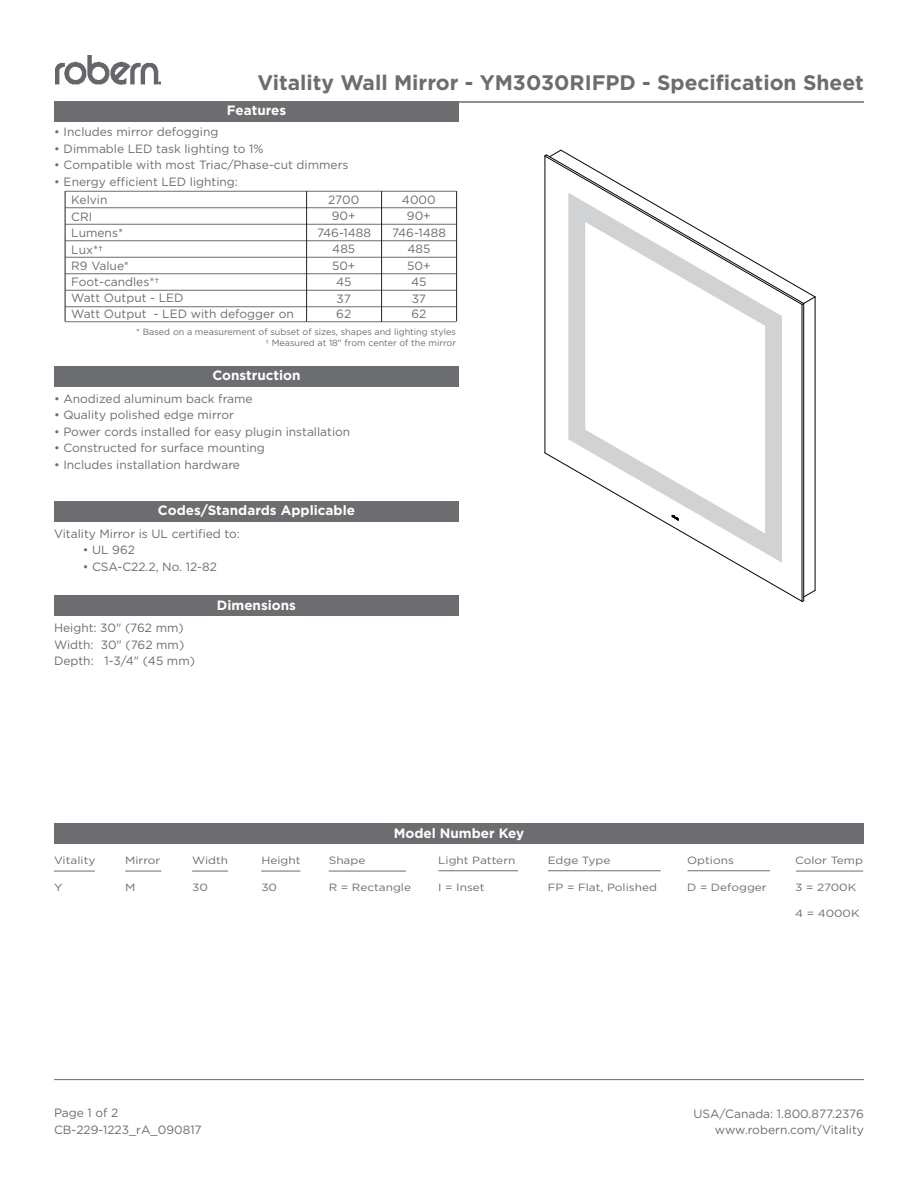
<style>
.page{position:relative;width:918px;height:1188px;background:#fff}
.page>*{position:absolute;margin:0;border:0;box-sizing:border-box;transform-origin:0 0}
.t1{font:700 21px "Gotham";color:#6c6d70}
.t2{font:700 13.5px "Gotham";color:#fff}
.t3{font:12px/16.4px "Gotham";color:#6c6d70}
.t4{font:10.5px "Gotham";color:#6c6d70;scale:1.13 1}
.t5{font:9px/10.5px "Gotham";color:#6c6d70;text-align:right}
</style>
<div class="page">
<hr style="left:54px;top:1079px;width:810px;height:1px;background:#6c6d70">
<div style="left:54px;top:101px;width:405px;height:21px;background:#6c6d70"></div>
<div style="left:54px;top:366px;width:405px;height:20px;background:#6c6d70"></div>
<div style="left:54px;top:596px;width:405px;height:20px;background:#6c6d70"></div>
<div style="left:54px;top:501px;width:405px;height:20px;background:#6c6d70"></div>
<hr style="left:54px;top:101px;width:810px;height:2px;background:#6c6d70">
<div style="left:54px;top:824px;width:810px;height:20px;background:#6c6d70"></div>
<hr style="left:125px;top:871px;width:36px;height:1px;background:#6c6d70">
<hr style="left:54px;top:871px;width:41px;height:1px;background:#6c6d70">
<hr style="left:688px;top:870px;width:82px;height:1px;background:#6c6d70">
<hr style="left:548px;top:870px;width:113px;height:1px;background:#6c6d70">
<hr style="left:438px;top:870px;width:80px;height:1px;background:#6c6d70">
<img style="left:56px;top:56px;width:104px;height:28px">
<hr style="left:329px;top:871px;width:77px;height:1px;background:#6c6d70">
<hr style="left:796px;top:871px;width:67px;height:1px;background:#6c6d70">
<hr style="left:192px;top:871px;width:36px;height:1px;background:#6c6d70">
<hr style="left:261px;top:871px;width:39px;height:1px;background:#6c6d70">
<svg style="left:568px;top:305px;width:214px;height:147px;fill:#d1d2d4"></svg>
<hr style="left:815px;top:297px;width:1px;height:293px;background:#050504">
<hr style="left:545px;top:156px;width:1px;height:297px;background:#050504">
<hr style="left:803px;top:303px;width:1px;height:297px;background:#050504">
<hr style="left:802px;top:304px;width:1px;height:297px;background:#050504">
<svg style="left:545px;top:150px;width:271px;height:155px"></svg>
<svg style="left:585px;top:222px;width:180px;height:230px"></svg>
<svg style="left:545px;top:452px;width:271px;height:150px"></svg>
<hr style="left:65px;top:208px;width:391px;height:1px;background:#6c6d70">
<hr style="left:65px;top:191px;width:391px;height:1px;background:#6c6d70">
<hr style="left:65px;top:224px;width:391px;height:1px;background:#6c6d70">
<hr style="left:65px;top:241px;width:391px;height:1px;background:#6c6d70">
<hr style="left:65px;top:257px;width:391px;height:1px;background:#6c6d70">
<hr style="left:65px;top:274px;width:391px;height:1px;background:#6c6d70">
<hr style="left:65px;top:290px;width:391px;height:1px;background:#6c6d70">
<hr style="left:65px;top:307px;width:391px;height:1px;background:#6c6d70">
<hr style="left:65px;top:322px;width:391px;height:1px;background:#6c6d70">
<hr style="left:65px;top:191px;width:1px;height:131px;background:#231f20">
<hr style="left:306px;top:191px;width:1px;height:131px;background:#231f20">
<hr style="left:381px;top:191px;width:1px;height:131px;background:#231f20">
<hr style="left:456px;top:191px;width:1px;height:131px;background:#231f20">
<h1 class="t1" style="left:257px;top:68px;width:608px">Vitality Wall Mirror - YM3030RIFPD - Specification Sheet</h1>
<p class="t2" style="left:227px;top:102px;width:61px">Features</p>
<p class="t3" style="left:54px;top:123px;width:166px">• Includes mirror defogging</p>
<p class="t3" style="left:54px;top:140px;width:211px">• Dimmable LED task lighting to 1%</p>
<p class="t3" style="left:54px;top:156px;width:296px">• Compatible with most Triac/Phase-cut dimmers</p>
<p class="t3" style="left:54px;top:173px;width:185px">• Energy efficient LED lighting:</p>
<p class="t3" style="left:328px;top:191px;width:33px">2700</p>
<p class="t3" style="left:317px;top:224px;width:55px">746-1488</p>
<p class="t3" style="left:402px;top:191px;width:35px">4000</p>
<p class="t3" style="left:392px;top:224px;width:55px">746-1488</p>
<p class="t3" style="left:71px;top:192px;width:224px">Kelvin<br>CRI<br>Lumens*<br>Lux*†<br>R9 Value*<br>Foot-candles*†<br>Watt Output - LED<br>Watt Output - LED with defogger on</p>
<p class="t5" style="left:136px;top:327px;width:321px">* Based on a measurement of subset of sizes, shapes and lighting styles † Measured at 18" from center of the mirror</p>
<p class="t3" style="left:332px;top:208px;width:25px">90+</p>
<p class="t3" style="left:407px;top:208px;width:25px">90+</p>
<p class="t3" style="left:332px;top:241px;width:24px">485</p>
<p class="t3" style="left:407px;top:241px;width:24px">485</p>
<p class="t3" style="left:336px;top:274px;width:17px">45</p>
<p class="t3" style="left:411px;top:274px;width:17px">45</p>
<p class="t3" style="left:337px;top:290px;width:16px">37</p>
<p class="t3" style="left:412px;top:290px;width:16px">37</p>
<p class="t3" style="left:336px;top:306px;width:16px">62</p>
<p class="t3" style="left:411px;top:306px;width:16px">62</p>
<p class="t3" style="left:332px;top:257px;width:25px">50+</p>
<p class="t3" style="left:407px;top:257px;width:25px">50+</p>
<p class="t2" style="left:212px;top:366px;width:90px">Construction</p>
<p class="t3" style="left:54px;top:390px;width:200px">• Anodized aluminum back frame</p>
<p class="t3" style="left:54px;top:406px;width:182px">• Quality polished edge mirror</p>
<p class="t3" style="left:54px;top:423px;width:298px">• Power cords installed for easy plugin installation</p>
<p class="t3" style="left:54px;top:439px;width:212px">• Constructed for surface mounting</p>
<p class="t3" style="left:54px;top:456px;width:188px">• Includes installation hardware</p>
<p class="t2" style="left:158px;top:501px;width:199px">Codes/Standards Applicable</p>
<p class="t3" style="left:54px;top:525px;width:188px">Vitality Mirror is UL certified to:</p>
<p class="t3" style="left:83px;top:541px;width:54px">• UL 962</p>
<p class="t3" style="left:83px;top:558px;width:136px">• CSA-C22.2, No. 12-82</p>
<p class="t3" style="left:54px;top:619px;width:142px">Height: 30" (762 mm)<br>Width: 30" (762 mm)<br>Depth: 1-3/4" (45 mm)</p>
<p class="t2" style="left:217px;top:596px;width:81px">Dimensions</p>
<p class="t4" style="left:54px;top:854px;width:38px">Vitality</p>
<p class="t4" style="left:54px;top:881px;width:9px">Y</p>
<p class="t4" style="left:125px;top:854px;width:33px">Mirror</p>
<p class="t4" style="left:125px;top:881px;width:11px">M</p>
<p class="t4" style="left:192px;top:854px;width:33px">Width</p>
<p class="t4" style="left:192px;top:881px;width:15px">30</p>
<p class="t4" style="left:261px;top:854px;width:36px">Height</p>
<p class="t4" style="left:261px;top:881px;width:15px">30</p>
<p class="t2" style="left:394px;top:824px;width:132px">Model Number Key</p>
<p class="t4" style="left:329px;top:854px;width:34px">Shape</p>
<p class="t4" style="left:329px;top:881px;width:74px">R = Rectangle</p>
<p class="t4" style="left:438px;top:854px;width:70px">Light Pattern</p>
<p class="t4" style="left:438px;top:881px;width:43px">I = Inset</p>
<p class="t4" style="left:548px;top:854px;width:57px">Edge Type</p>
<p class="t4" style="left:548px;top:881px;width:98px">FP = Flat, Polished</p>
<p class="t4" style="left:687px;top:854px;width:43px">Options</p>
<p class="t4" style="left:687px;top:881px;width:72px">D = Defogger</p>
<p class="t4" style="left:795px;top:854px;width:62px">Color Temp</p>
<p class="t4" style="left:795px;top:881px;width:56px">3 = 2700K</p>
<p class="t4" style="left:795px;top:907px;width:59px">4 = 4000K</p>
<p class="t3" style="left:54px;top:1105px;width:149px">Page 1 of 2<br>CB-229-1223_rA_090817</p>
<p class="t3" style="left:694px;top:1105px;width:172px;text-align:right">USA/Canada: 1.800.877.2376 www.robern.com/Vitality</p>
</div>
